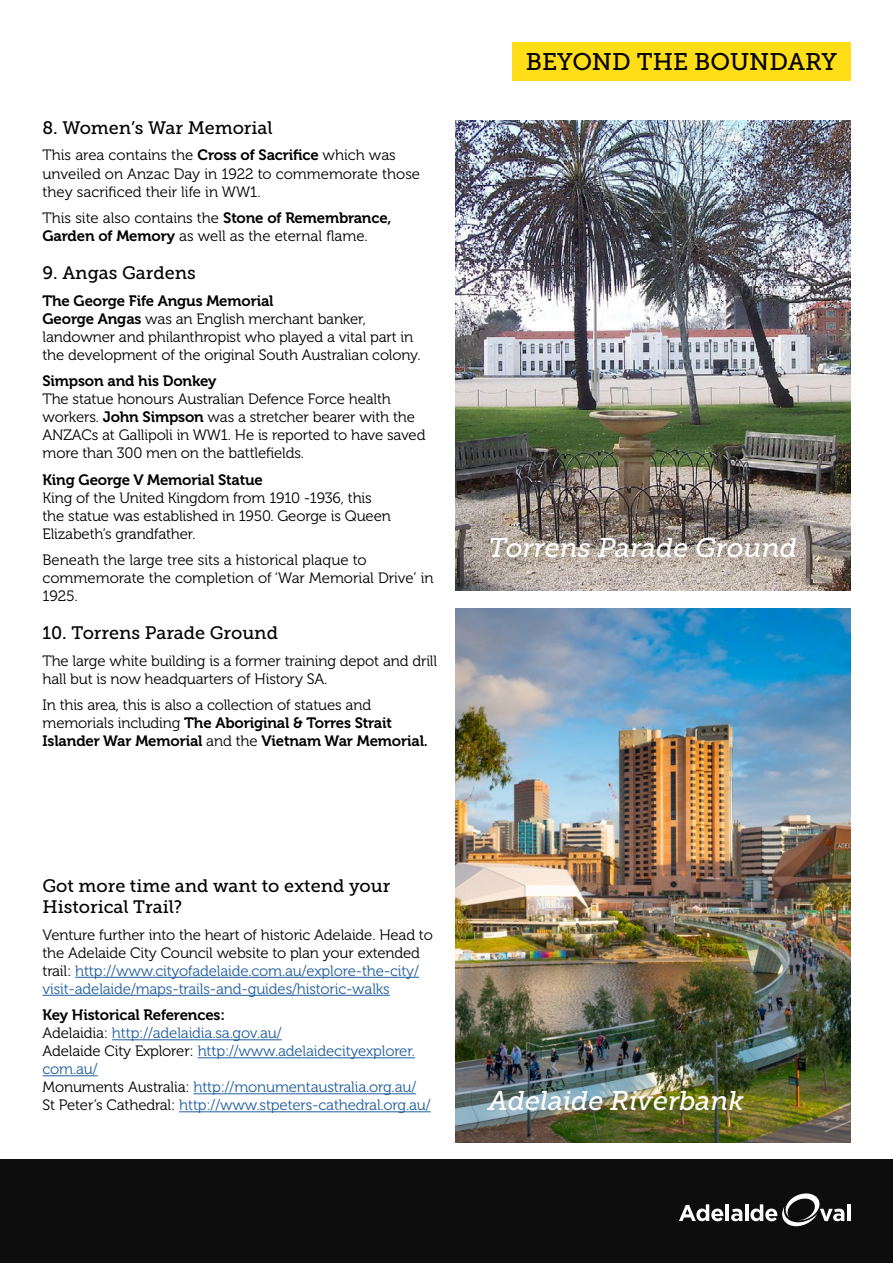
<style>
.page{position:relative;width:893px;height:1263px;background:#fff}
.page>*{position:absolute;margin:0;border:0;box-sizing:border-box;transform-origin:0 0}
.t1{font:italic 27px "Museo Slab 500";color:#fff}
.t2{font:24px "Museo Slab 500";color:#000}
.t3{font:18px/21px "Museo Slab 500";color:#000}
.t4{font:15px/18px "Museo 300";letter-spacing:-.01em;color:#000}
.t5{font:15px/18px "Museo 300";letter-spacing:-.01em;color:#215e9e}
.t6{font:15px/18px "Museo 700";letter-spacing:-.01em;color:#000}
.s1{font-family:"Museo 700"}
.s2{font-family:"Museo 300"}
.s3{color:#215e9e}
.s4{color:#000}
</style>
<div class="page">
<div style="left:0;top:1159px;width:893px;height:104px;background:#0d0d0d"></div>
<hr style="left:726px;top:1204px;width:3px;height:17px;background:#fff">
<svg style="left:679px;top:1204px;width:44px;height:17px"></svg>
<svg style="left:731px;top:1193px;width:113px;height:33px"></svg>
<hr style="left:847px;top:1204px;width:3px;height:17px;background:#fff">
<div style="left:512px;top:43px;width:338px;height:38px;background:#ffde17"></div>
<img style="left:455px;top:120px;width:395px;height:471px">
<img style="left:455px;top:609px;width:395px;height:533px">
<hr style="left:75px;top:977px;width:344px;height:1px;background:#215e9e">
<hr style="left:43px;top:995px;width:347px;height:1px;background:#215e9e">
<hr style="left:112px;top:1039px;width:170px;height:1px;background:#215e9e">
<hr style="left:198px;top:1057px;width:217px;height:1px;background:#215e9e">
<hr style="left:43px;top:1075px;width:55px;height:1px;background:#215e9e">
<hr style="left:193px;top:1093px;width:223px;height:1px;background:#215e9e">
<hr style="left:179px;top:1111px;width:252px;height:1px;background:#215e9e">
<p class="t3" style="left:43px;top:117px;width:232px">8. Women’s War Memorial</p>
<p class="t4" style="left:43px;top:147px;width:379px">This area contains the <span class="s1">Cross of Sacrifice</span> which was unveiled on Anzac Day in 1922 to commemorate those they sacrificed their life in WW1.</p>
<p class="t4" style="left:43px;top:209px;width:351px">This site also contains the <span class="s1">Stone of Remembrance,<br>Garden of Memory</span> as well as the eternal flame.</p>
<p class="t3" style="left:43px;top:262px;width:155px">9. Angas Gardens</p>
<p class="t6" style="left:43px;top:292px;width:233px">The George Fife Angus Memorial</p>
<p class="t4" style="left:43px;top:310px;width:380px"><span class="s1">George Angas</span> was an English merchant banker, landowner and philanthropist who played a vital part in the development of the original South Australian colony.</p>
<p class="t6" style="left:43px;top:372px;width:176px">Simpson and his Donkey</p>
<p class="t4" style="left:43px;top:390px;width:384px">The statue honours Australian Defence Force health workers. <span class="s1">John Simpson</span> was a stretcher bearer with the ANZACs at Gallipoli in WW1. He is reported to have saved more than 300 men on the battlefields.</p>
<p class="t6" style="left:43px;top:471px;width:222px">King George V Memorial Statue</p>
<p class="t4" style="left:43px;top:489px;width:350px">King of the United Kingdom from 1910 -1936, this the statue was established in 1950. George is Queen<br>Elizabeth’s grandfather.</p>
<p class="t4" style="left:43px;top:551px;width:393px">Beneath the large tree sits a historical plaque to commemorate the completion of ‘War Memorial Drive’ in<br>1925.</p>
<p class="t3" style="left:43px;top:622px;width:237px">10. Torrens Parade Ground</p>
<p class="t4" style="left:43px;top:652px;width:396px">The large white building is a former training depot and drill hall but is now headquarters of History SA.</p>
<p class="t4" style="left:43px;top:696px;width:330px">In this area, this is also a collection of statues and</p>
<p class="t6" style="left:43px;top:714px;width:387px"><span class="s2">memorials including</span> The Aboriginal &amp; Torres Strait<br>Islander War Memorial <span class="s2">and the</span> Vietnam War Memorial.</p>
<h2 class="t2" style="left:526px;top:49px;width:313px">BEYOND THE BOUNDARY</h2>
<h1 class="t1" style="left:489px;top:533px;width:310px">Torrens Parade Ground</h1>
<p class="t3" style="left:43px;top:876px;width:349px">Got more time and want to extend your<br>Historical Trail?</p>
<p class="t4" style="left:43px;top:926px;width:392px">Venture further into the heart of historic Adelaide. Head to the Adelaide City Council website to plan your extended trail: <span class="s3">http://www.cityofadelaide.com.au/explore-the-city/ visit-adelaide/maps-trails-and-guides/historic-walks</span></p>
<p class="t6" style="left:43px;top:1006px;width:184px">Key Historical References:</p>
<p class="t5" style="left:43px;top:1024px;width:390px"><span class="s4">Adelaidia:</span> http://adelaidia.sa.gov.au/<br><span class="s4">Adelaide City Explorer:</span> http://www.adelaidecityexplorer. com.au/<br><span class="s4">Monuments Australia:</span> http://monumentaustralia.org.au/ <span class="s4">St Peter’s Cathedral:</span> http://www.stpeters-cathedral.org.au/</p>
<h1 class="t1" style="left:489px;top:1086px;width:257px">Adelaide Riverbank</h1>
</div>
